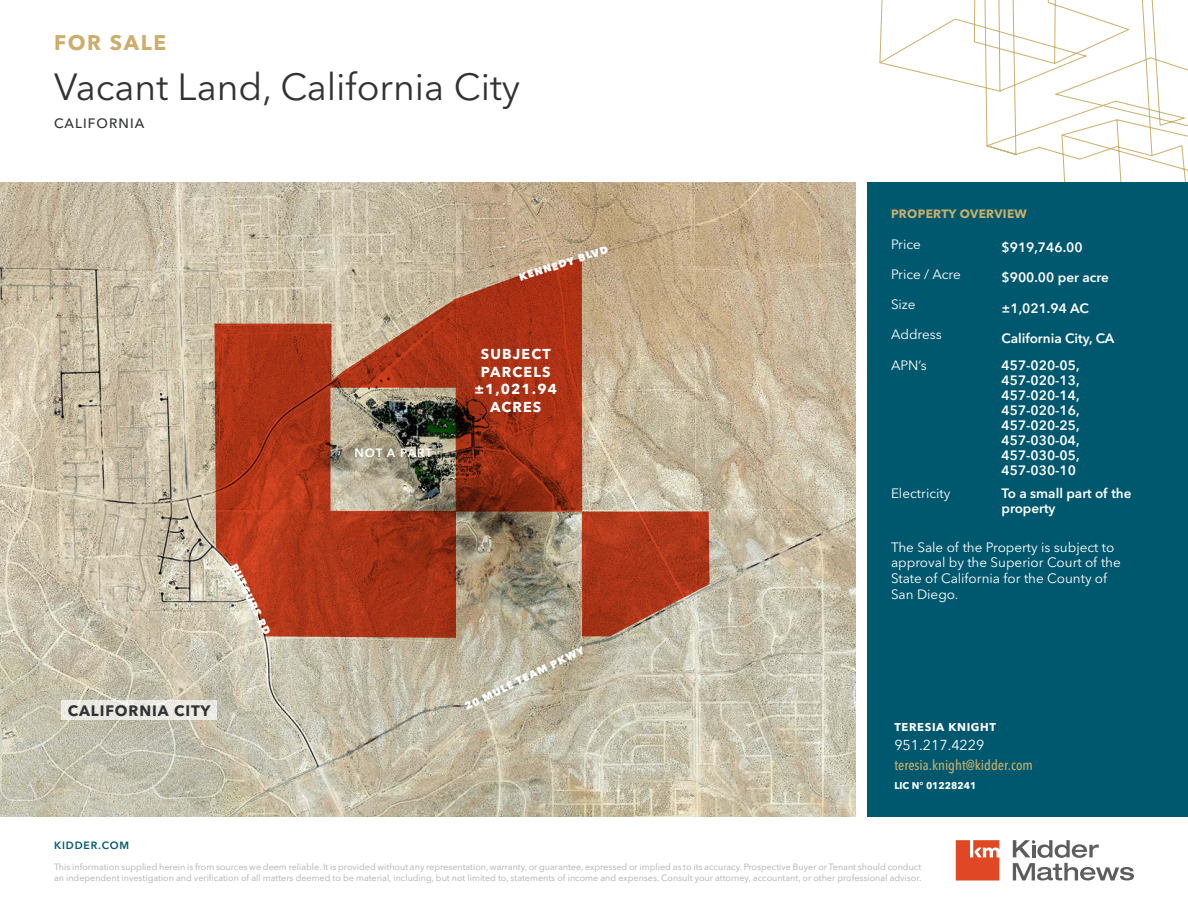
<style>
.page{position:relative;width:1188px;height:918px;background:#fff}
.page>*{position:absolute;margin:0;border:0;box-sizing:border-box;transform-origin:0 0}
.Property_Name_-_Char{font:37.5px "Avenir Next LT Pro";color:#313234}
.For_Lease___Sale__Af{font:700 21px "Avenir Next LT Pro";letter-spacing:.08em;color:#cbae6b}
.Neighborhood___City{font:700 15px "Avenir Next LT Pro";letter-spacing:.06em;color:#313234}
.Subject_Property_Cal{font:700 14.25px/17.5px "Avenir Next LT Pro";letter-spacing:.08em;color:#fff}
.Contact_Info_-_White{font:500 condensed 14.25px "Avenir Next LT Pro";color:#cbae6b}
.Contact_Info_-_White-2{font:14.25px "Avenir Next LT Pro";color:#fff}
.Table_Input_Emphasis{font:600 13.5px/15px "Avenir Next LT Pro";color:#fff;text-align:justify}
.Table_Input_-_White{font:13.5px/15.8px "Avenir Next LT Pro";color:#fff}
.Property_Address_-_C{font:500 13.5px "Avenir Next LT Pro";letter-spacing:.08em;color:#313234}
.Table_Title_-_Prop_O{font:700 12px "Avenir Next LT Pro";letter-spacing:.025em;color:#cbae6b}
.Other_Callout_Text{font:600 12px "Avenir Next LT Pro";letter-spacing:.07em;color:#fff}
.Contact_Info_-_White-3{font:700 11.25px "Avenir Next LT Pro";letter-spacing:.06em;color:#fff}
.Street_Names_-_Aeria{font:800 10.5px "Avenir Next LT Pro";color:#fff}
.t1{font:600 10.5px "Avenir Next LT Pro";letter-spacing:.08em;color:#00586f}
.Contact_Info_-_White-4{font:700 9.75px "Avenir Next LT Pro";color:#fff}
.t2{font:9px/10.8px "Avenir Next LT Pro";color:#afabac}
</style>
<div class="page">
<svg style="left:1013px;top:840px;width:121px;height:41px"></svg>
<svg style="left:956px;top:840px;width:43px;height:41px;background:#e35f40"></svg>
<svg style="left:879px;top:0;width:309px;height:182px"></svg>
<div style="left:867px;top:182px;width:321px;height:635px;background:#00586f"></div>
<img style="left:0;top:183px;width:855px;height:634px">
<svg style="left:214px;top:258px;width:496px;height:380px;background:#ae6c51"></svg>
<div style="left:61px;top:700px;width:156px;height:20px;background:#ebeae4"></div>
<p class="For_Lease___Sale__Af" style="left:54px;top:30px;width:114px">FOR SALE</p>
<p class="Property_Name_-_Char" style="left:54px;top:64px;width:468px">Vacant Land, California City</p>
<p class="Property_Address_-_C" style="left:54px;top:115px;width:92px">CALIFORNIA</p>
<p class="Street_Names_-_Aeria" style="left:239px;top:561px;width:79px;rotate:64deg">RUTGURS RD</p>
<p class="Neighborhood___City" style="left:68px;top:701px;width:144px">CALIFORNIA CITY</p>
<p class="t1" style="left:54px;top:839px;width:77px">KIDDER.COM</p>
<p class="Other_Callout_Text" style="left:355px;top:445px;width:79px">NOT A PART</p>
<p class="Street_Names_-_Aeria" style="left:517px;top:271px;width:95px;rotate:-18deg">KENNEDY BLVD</p>
<p class="Subject_Property_Cal" style="left:481px;top:345px;width:71px">SUBJECT<br>PARCELS</p>
<p class="Subject_Property_Cal" style="left:474px;top:380px;width:84px;text-align:center">±1,021.94<br>ACRES</p>
<p class="Street_Names_-_Aeria" style="left:462px;top:701px;width:134px;rotate:-26deg">20 MULE TEAM PKWY</p>
<p class="Table_Title_-_Prop_O" style="left:891px;top:207px;width:137px">PROPERTY OVERVIEW</p>
<p class="Table_Input_-_White" style="left:891px;top:236px;width:31px">Price</p>
<p class="Table_Input_Emphasis" style="left:1002px;top:240px;width:83px">$919,746.00</p>
<p class="Table_Input_-_White" style="left:891px;top:266px;width:71px">Price / Acre</p>
<p class="Table_Input_Emphasis" style="left:1002px;top:270px;width:109px">$900.00 per acre</p>
<p class="Table_Input_-_White" style="left:891px;top:297px;width:26px">Size</p>
<p class="Table_Input_Emphasis" style="left:1002px;top:300px;width:89px">±1,021.94 AC</p>
<p class="Table_Input_-_White" style="left:891px;top:327px;width:52px">Address</p>
<p class="Table_Input_Emphasis" style="left:1002px;top:330px;width:114px">California City, CA</p>
<p class="Table_Input_-_White" style="left:891px;top:357px;width:37px">APN’s</p>
<p class="Table_Input_Emphasis" style="left:1002px;top:357px;width:80px">457-020-05, 457-020-13, 457-020-14, 457-020-16, 457-020-25, 457-030-04, 457-030-05, 457-030-10</p>
<p class="Table_Input_-_White" style="left:891px;top:486px;width:61px">Electricity</p>
<p class="Table_Input_Emphasis" style="left:1002px;top:486px;width:132px">To a small part of the property</p>
<p class="Table_Input_-_White" style="left:891px;top:539px;width:231px">The Sale of the Property is subject to approval by the Superior Court of the<br>State of California for the County of<br>San Diego.</p>
<p class="Contact_Info_-_White-3" style="left:894px;top:720px;width:103px">TERESIA KNIGHT</p>
<p class="Contact_Info_-_White-2" style="left:894px;top:737px;width:92px">951.217.4229</p>
<p class="Contact_Info_-_White" style="left:894px;top:756px;width:140px">teresia.knight@kidder.com</p>
<p class="Contact_Info_-_White-4" style="left:894px;top:780px;width:84px">LIC N° 01228241</p>
<p class="t2" style="left:54px;top:861px;width:869px">This information supplied herein is from sources we deem reliable. It is provided without any representation, warranty, or guarantee, expressed or implied as to its accuracy. Prospective Buyer or Tenant should conduct an independent investigation and verification of all matters deemed to be material, including, but not limited to, statements of income and expenses. Consult your attorney, accountant, or other professional advisor.</p>
</div>
